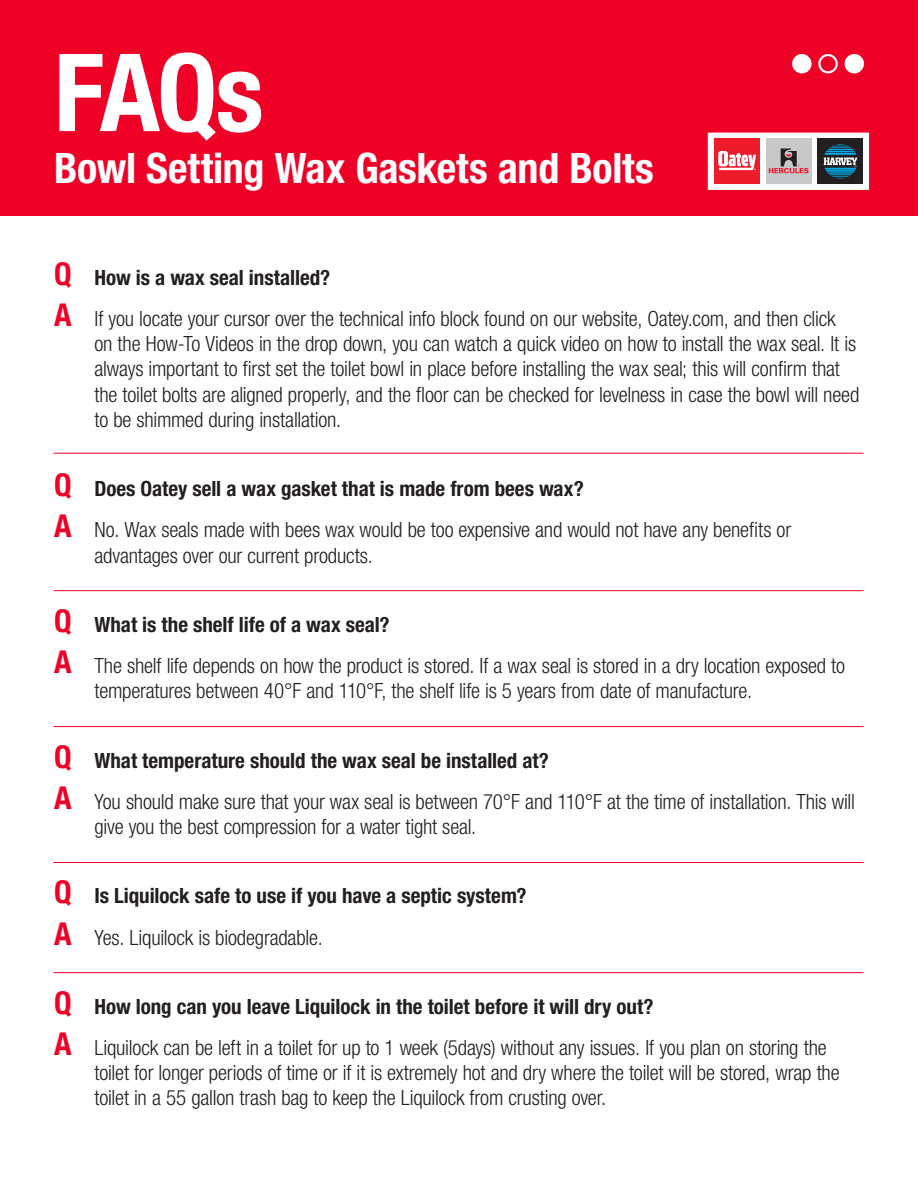
<style>
.page{position:relative;width:918px;height:1188px;background:#fff}
.page>*{position:absolute;margin:0;border:0;box-sizing:border-box;transform-origin:0 0}
.t1{font:700 condensed 108px "Helvetica Neue LT Std";color:#fff}
.t2{font:700 condensed 42px "Helvetica Neue LT Std";letter-spacing:-.005em;color:#fff}
.t3{font:300 condensed 21px/25.2px "Helvetica Neue LT Std";letter-spacing:-.01em;color:#231f20}
.t4{font:700 condensed 21px "Helvetica Neue LT Std";color:#231f20}
.s1{font-size:31.5px;color:#ef0027}
.s2{font-weight:700;font-size:31.5px;color:#ef0027}
</style>
<div class="page">
<div style="left:0;top:0;width:918px;height:216px;background:#ef0027"></div>
<hr style="left:54px;top:453px;width:810px;height:1px;background:#ef0027">
<hr style="left:54px;top:590px;width:810px;height:1px;background:#ef0027">
<hr style="left:54px;top:726px;width:810px;height:1px;background:#ef0027">
<hr style="left:54px;top:862px;width:810px;height:1px;background:#ef0027">
<hr style="left:54px;top:972px;width:810px;height:1px;background:#ef0027">
<div style="left:792px;top:54px;width:20px;height:19px;background:#fff;border-radius:50%"></div>
<svg style="left:818px;top:54px;width:20px;height:19px"></svg>
<div style="left:845px;top:54px;width:19px;height:19px;background:#fff;border-radius:50%"></div>
<div style="left:821px;top:56px;width:15px;height:15px;background:#ef0027;border-radius:50%"></div>
<svg style="left:707px;top:132px;width:162px;height:58px"></svg>
<p class="t1" style="left:54px;top:27px;width:211px">FAQs</p>
<p class="t2" style="left:54px;top:143px;width:601px">Bowl Setting Wax Gaskets and Bolts</p>
<p class="t4" style="left:54px;top:265px;width:278px"><span class="s1">Q</span> How is a wax seal installed?</p>
<p class="t3" style="left:94px;top:306px;width:766px;text-indent:-40px"><span class="s2">A</span> If you locate your cursor over the technical info block found on our website, Oatey.com, and then click<br>on the How-To Videos in the drop down, you can watch a quick video on how to install the wax seal. It is always important to first set the toilet bowl in place before installing the wax seal; this will confirm that the toilet bolts are aligned properly, and the floor can be checked for levelness in case the bowl will need to be shimmed during installation.</p>
<p class="t4" style="left:54px;top:476px;width:531px"><span class="s1">Q</span> Does Oatey sell a wax gasket that is made from bees wax?</p>
<p class="t3" style="left:94px;top:517px;width:698px;text-indent:-40px"><span class="s2">A</span> No. Wax seals made with bees wax would be too expensive and would not have any benefits or advantages over our current products.</p>
<p class="t4" style="left:54px;top:612px;width:337px"><span class="s1">Q</span> What is the shelf life of a wax seal?</p>
<p class="t3" style="left:94px;top:653px;width:752px;text-indent:-40px"><span class="s2">A</span> The shelf life depends on how the product is stored. If a wax seal is stored in a dry location exposed to temperatures between 40°F and 110°F, the shelf life is 5 years from date of manufacture.</p>
<p class="t4" style="left:54px;top:748px;width:497px"><span class="s1">Q</span> What temperature should the wax seal be installed at?</p>
<p class="t3" style="left:94px;top:789px;width:762px;text-indent:-40px"><span class="s2">A</span> You should make sure that your wax seal is between 70°F and 110°F at the time of installation. This will give you the best compression for a water tight seal.</p>
<p class="t4" style="left:54px;top:883px;width:474px"><span class="s1">Q</span> Is Liquilock safe to use if you have a septic system?</p>
<p class="t3" style="left:54px;top:924px;width:270px"><span class="s2">A</span> Yes. Liquilock is biodegradable.</p>
<p class="t4" style="left:54px;top:994px;width:601px"><span class="s1">Q</span> How long can you leave Liquilock in the toilet before it will dry out?</p>
<p class="t3" style="left:94px;top:1035px;width:747px;text-indent:-40px"><span class="s2">A</span> Liquilock can be left in a toilet for up to 1 week (5days) without any issues. If you plan on storing the toilet for longer periods of time or if it is extremely hot and dry where the toilet will be stored, wrap the toilet in a 55 gallon trash bag to keep the Liquilock from crusting over.</p>
</div>
